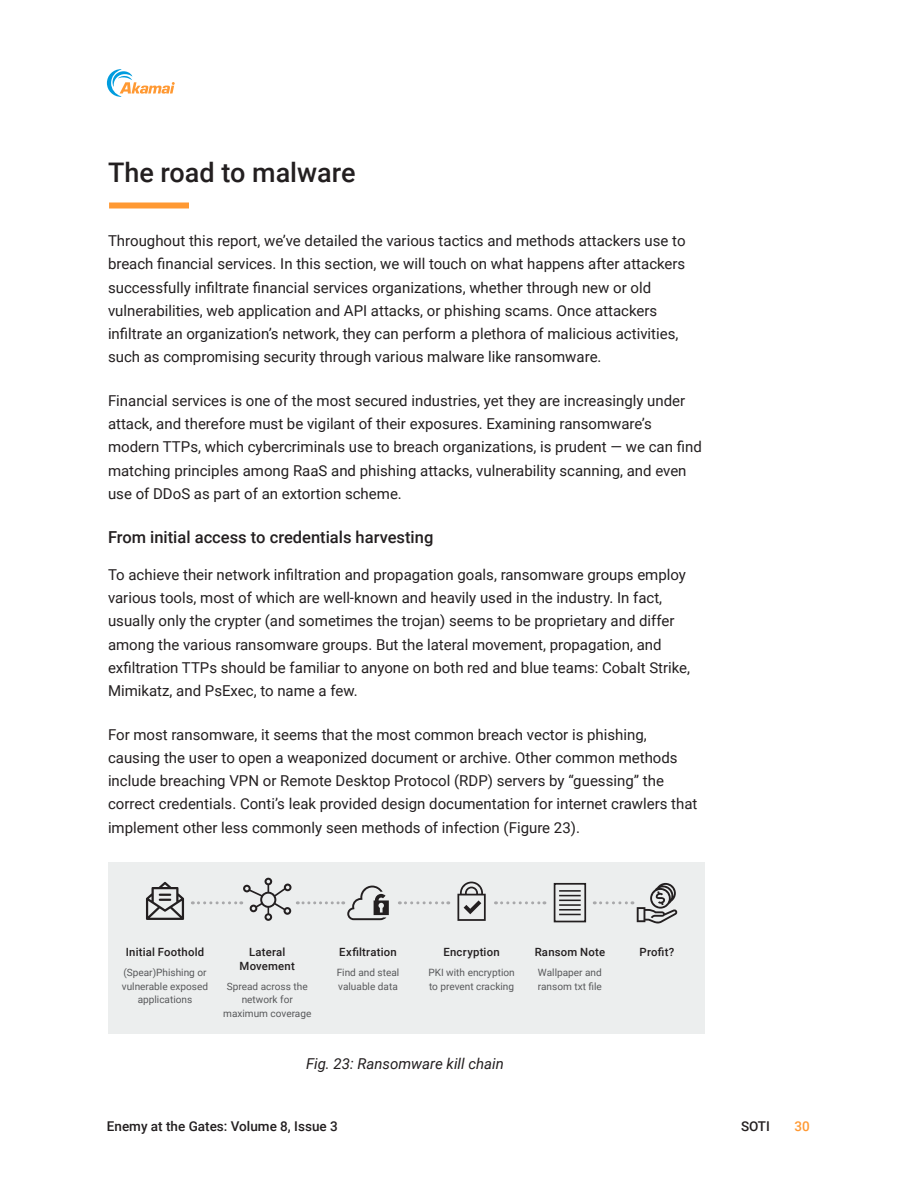
<style>
.page{position:relative;width:918px;height:1188px;background:#fff}
.page>*{position:absolute;margin:0;border:0;box-sizing:border-box;transform-origin:0 0}
.H1_-_Single_Column_O{font:500 27px "Roboto";color:#231f20}
.H3_-_Subheading{font:500 16.5px "Roboto";color:#231f20}
.Body{font:15px/23.2px "Roboto";color:#231f20}
.Fig_lable{font:italic 15px "Roboto";color:#231f20}
.t1{font:500 13.5px "Roboto";color:#231f20}
.t2{font:500 13.5px "Roboto";color:#f93}
.Body-2{font:500 11.4px/13.5px "Roboto";letter-spacing:.02em;color:#231f20;text-align:center}
.Body-3{font:10.05px/13.5px "Roboto";color:#58595b}
</style>
<div class="page">
<svg style="left:107px;top:69px;width:68px;height:28px"></svg>
<div style="left:109px;top:202px;width:80px;height:6px;background:#f93"></div>
<div style="left:108px;top:862px;width:597px;height:171px;background:#eceeee"></div>
<svg style="left:457px;top:882px;width:29px;height:39px"></svg>
<div style="left:554px;top:883px;width:32px;height:39px;border:2px solid #231f20"></div>
<hr style="left:559px;top:890px;width:22px;height:2px;background:#231f20">
<svg style="left:559px;top:895px;width:22px;height:6px"></svg>
<hr style="left:559px;top:904px;width:22px;height:2px;background:#231f20">
<hr style="left:559px;top:909px;width:22px;height:2px;background:#231f20">
<svg style="left:559px;top:914px;width:22px;height:1px"></svg>
<svg style="left:146px;top:882px;width:38px;height:38px"></svg>
<svg style="left:192px;top:878px;width:197px;height:43px"></svg>
<svg style="left:399px;top:901px;width:50px;height:3px"></svg>
<svg style="left:502px;top:901px;width:43px;height:3px"></svg>
<svg style="left:601px;top:883px;width:77px;height:40px"></svg>
<p class="H1_-_Single_Column_O" style="left:108px;top:154px;width:249px">The road to malware</p>
<p class="Body" style="left:108px;top:228px;width:579px">Throughout this report, we’ve detailed the various tactics and methods attackers use to breach financial services. In this section, we will touch on what happens after attackers successfully infiltrate financial services organizations, whether through new or old vulnerabilities, web application and API attacks, or phishing scams. Once attackers infiltrate an organization’s network, they can perform a plethora of malicious activities, such as compromising security through various malware like ransomware.</p>
<p class="Body" style="left:108px;top:388px;width:595px">Financial services is one of the most secured industries, yet they are increasingly under attack, and therefore must be vigilant of their exposures. Examining ransomware’s modern TTPs, which cybercriminals use to breach organizations, is prudent — we can find matching principles among RaaS and phishing attacks, vulnerability scanning, and even use of DDoS as part of an extortion scheme.</p>
<p class="H3_-_Subheading" style="left:108px;top:526px;width:327px">From initial access to credentials harvesting</p>
<p class="Body" style="left:108px;top:562px;width:584px">To achieve their network infiltration and propagation goals, ransomware groups employ various tools, most of which are well-known and heavily used in the industry. In fact, usually only the crypter (and sometimes the trojan) seems to be proprietary and differ among the various ransomware groups. But the lateral movement, propagation, and exfiltration TTPs should be familiar to anyone on both red and blue teams: Cobalt Strike, Mimikatz, and PsExec, to name a few.</p>
<p class="Body" style="left:108px;top:722px;width:591px">For most ransomware, it seems that the most common breach vector is phishing, causing the user to open a weaponized document or archive. Other common methods include breaching VPN or Remote Desktop Protocol (RDP) servers by “guessing” the correct credentials. Conti’s leak provided design documentation for internet crawlers that implement other less commonly seen methods of infection (Figure 23).</p>
<p class="Body-2" style="left:126px;top:945px;width:80px">Initial Foothold</p>
<p class="Body-3" style="left:122px;top:966px;width:88px;text-align:center">(Spear)Phishing or vulnerable exposed applications</p>
<p class="Body-2" style="left:240px;top:945px;width:57px">Lateral<br>Movement</p>
<p class="Body-3" style="left:223px;top:979px;width:90px;text-align:center">Spread across the network for maximum coverage</p>
<p class="Body-2" style="left:339px;top:945px;width:59px">Exfiltration</p>
<p class="Body-2" style="left:640px;top:945px;width:36px">Profit?</p>
<p class="Body-3" style="left:337px;top:966px;width:64px">Find and steal valuable data</p>
<p class="Body-2" style="left:443px;top:945px;width:58px">Encryption</p>
<p class="Body-3" style="left:428px;top:966px;width:88px">PKI with encryption to prevent cracking</p>
<p class="Body-2" style="left:535px;top:945px;width:72px">Ransom Note</p>
<p class="Body-3" style="left:538px;top:966px;width:65px">Wallpaper and ransom txt file</p>
<p class="Fig_lable" style="left:306px;top:1053px;width:199px">Fig. 23: Ransomware kill chain</p>
<p class="t1" style="left:107px;top:1117px;width:232px">Enemy at the Gates: Volume 8, Issue 3</p>
<p class="t1" style="left:741px;top:1117px;width:30px">SOTI</p>
<p class="t2" style="left:795px;top:1117px;width:17px">30</p>
</div>
